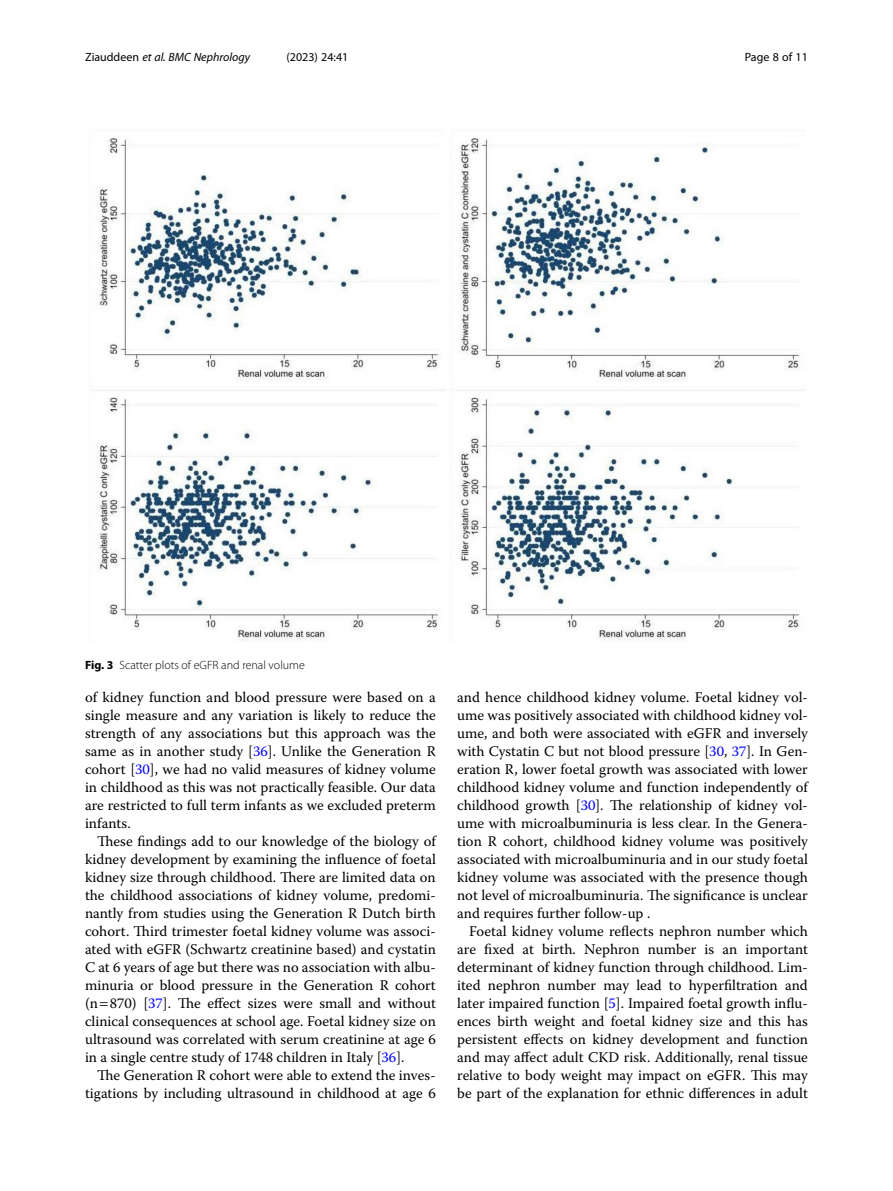
<style>
.page{position:relative;width:893px;height:1191px;background:#fff}
.page>*{position:absolute;margin:0;border:0;box-sizing:border-box;transform-origin:0 0}
.Body_Text_Indent{font:14.7px/18px "Warnock Pro";color:#000;text-align:justify}
.Figure_Caption{font:300 12px "Myriad Pro";color:#000}
.t1{font:italic 12px "Myriad Pro";color:#000}
.t2{font:12px "Myriad Pro";color:#000}
.s1{font-style:normal}
.s2{font-weight:700}
.s3{color:#00f}
</style>
<div class="page">
<img style="left:91px;top:137px;width:714px;height:504px">
<p class="t1" style="left:85px;top:50px;width:167px"><span class="s1">Ziauddeen</span> et al. BMC Nephrology</p>
<p class="t2" style="left:286px;top:50px;width:63px">(2023) 24:41</p>
<p class="t2" style="left:745px;top:50px;width:65px">Page 8 of 11</p>
<p class="Figure_Caption" style="left:85px;top:659px;width:221px"><span class="s2">Fig. 3</span> Scatter plots of eGFR and renal volume</p>
<p class="Body_Text_Indent" style="left:85px;top:688px;width:352px">of kidney function and blood pressure were based on a single measure and any variation is likely to reduce the strength of any associations but this approach was the same as in another study [<span class="s3">36</span>]. Unlike the Generation R cohort [<span class="s3">30</span>], we had no valid measures of kidney volume in childhood as this was not practically feasible. Our data are restricted to full term infants as we excluded preterm infants.</p>
<p class="Body_Text_Indent" style="left:85px;top:832px;width:352px;text-indent:12px">These findings add to our knowledge of the biology of kidney development by examining the influence of foetal kidney size through childhood. There are limited data on the childhood associations of kidney volume, predomi&shy;nantly from studies using the Generation R Dutch birth cohort. Third trimester foetal kidney volume was associ&shy;ated with eGFR (Schwartz creatinine based) and cystatin C at 6 years of age but there was no association with albu&shy;minuria or blood pressure in the Generation R cohort (n 870) [<span class="s3">37</span>]. The effect sizes were small and without clinical consequences at school age. Foetal kidney size on ultrasound was correlated with serum creatinine at age 6 in a single centre study of 1748 children in Italy [<span class="s3">36</span>].</p>
<p class="Body_Text_Indent" style="left:85px;top:1066px;width:352px;text-align:right">The Generation R cohort were able to extend the inves&shy;tigations by including ultrasound in childhood at age 6</p>
<p class="Body_Text_Indent" style="left:457px;top:688px;width:352px">and hence childhood kidney volume. Foetal kidney vol&shy;ume was positively associated with childhood kidney vol&shy;ume, and both were associated with eGFR and inversely with Cystatin C but not blood pressure [<span class="s3">30</span>, <span class="s3">37</span>]. In Gen&shy;eration R, lower foetal growth was associated with lower childhood kidney volume and function independently of childhood growth [<span class="s3">30</span>]. The relationship of kidney vol&shy;ume with microalbuminuria is less clear. In the Genera&shy;tion R cohort, childhood kidney volume was positively associated with microalbuminuria and in our study foetal kidney volume was associated with the presence though not level of microalbuminuria. The significance is unclear and requires further follow-up .</p>
<p class="Body_Text_Indent" style="left:457px;top:922px;width:352px;text-indent:12px">Foetal kidney volume reflects nephron number which are fixed at birth. Nephron number is an important determinant of kidney function through childhood. Lim&shy;ited nephron number may lead to hyperfiltration and later impaired function [<span class="s3">5</span>]. Impaired foetal growth influ&shy;ences birth weight and foetal kidney size and this has persistent effects on kidney development and function and may affect adult CKD risk. Additionally, renal tissue relative to body weight may impact on eGFR. This may be part of the explanation for ethnic differences in adult</p>
</div>
